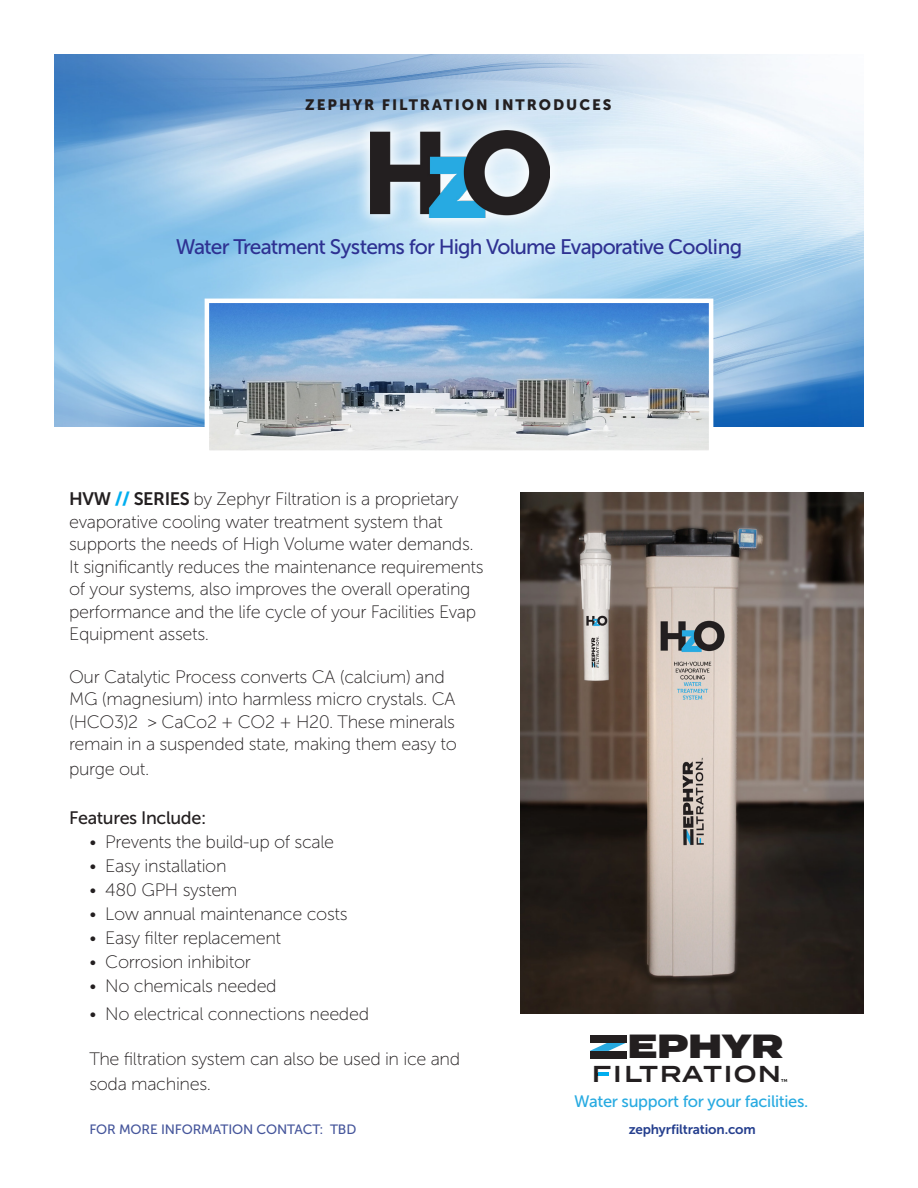
<style>
.page{position:relative;width:918px;height:1188px;background:#fff}
.page>*{position:absolute;margin:0;border:0;box-sizing:border-box;transform-origin:0 0}
.t1{font:900 33.45px "Termina";color:#231f20}
.t2{font:600 22.95px "Termina";letter-spacing:.075em;color:#231f20}
.t3{font:21px "Museo Sans 500";letter-spacing:-.04em;color:#2e3192}
.t4{font:18px/22.5px "Museo Sans 100";letter-spacing:-.02em;color:#231f20}
.t5{font:18px "Museo Sans 500";letter-spacing:-.02em;color:#231f20}
.t6{font:16.5px "Museo Sans 500";letter-spacing:-.02em;color:#27aae1}
.t7{font:15px "Museo Sans 900";letter-spacing:.13em;color:#231f20}
.t8{font:13.5px "Museo Sans 500";letter-spacing:-.01em;color:#45559b}
.t9{font:13.5px "Museo Sans 700";letter-spacing:-.01em;color:#253f8e}
.t10{font:4.2px "Museo Sans 700";color:#000}
.s1{font-family:"Museo Sans 700"}
.s2{font-family:"Museo Sans 900";color:#00aeef}
</style>
<div class="page">
<img style="left:54px;top:54px;width:810px;height:373px">
<svg style="left:598px;top:1072px;width:11px;height:3px"></svg>
<svg style="left:590px;top:1043px;width:36px;height:8px"></svg>
<div style="left:590px;top:1035px;width:36px;height:8px;background:#231f20"></div>
<div style="left:590px;top:1051px;width:36px;height:7px;background:#231f20"></div>
<img style="left:210px;top:304px;width:498px;height:146px">
<div style="left:205px;top:299px;width:508px;height:156px;border:4px solid #fff"></div>
<div style="left:354px;top:113px;width:212px;height:121px;background:#fff;opacity:.88"></div>
<img style="left:371px;top:130px;width:179px;height:88px">
<img style="left:521px;top:492px;width:343px;height:522px">
<p class="t7" style="left:305px;top:96px;width:308px">ZEPHYR FILTRATION INTRODUCES</p>
<p class="t3" style="left:176px;top:235px;width:568px">Water Treatment Systems for High Volume Evaporative Cooling</p>
<p class="t4" style="left:69px;top:488px;width:416px"><span class="s1">HVW</span> <span class="s2">//</span> <span class="s1">SERIES</span> by Zephyr Filtration is a proprietary evaporative cooling water treatment system that supports the needs of High Volume water demands.<br>It significantly reduces the maintenance requirements of your systems, also improves the overall operating performance and the life cycle of your Facilities Evap Equipment assets.</p>
<p class="t4" style="left:69px;top:666px;width:389px">Our Catalytic Process converts CA (calcium) and MG (magnesium) into harmless micro crystals. CA (HCO3)2 &gt; CaCo2 + CO2 + H20. These minerals remain in a suspended state, making them easy to</p>
<p class="t4" style="left:69px;top:758px;width:82px">purge out.</p>
<p class="t5" style="left:69px;top:808px;width:139px">Features Include:</p>
<p class="t4" style="left:89px;top:831px;width:246px">• Prevents the build-up of scale</p>
<p class="t4" style="left:89px;top:855px;width:139px">• Easy installation</p>
<p class="t4" style="left:89px;top:879px;width:150px">• 480 GPH system</p>
<p class="t4" style="left:89px;top:903px;width:260px">• Low annual maintenance costs</p>
<p class="t4" style="left:89px;top:927px;width:193px">• Easy filter replacement</p>
<p class="t4" style="left:89px;top:951px;width:163px">• Corrosion inhibitor</p>
<p class="t4" style="left:89px;top:975px;width:189px">• No chemicals needed</p>
<p class="t4" style="left:89px;top:1003px;width:281px">• No electrical connections needed</p>
<p class="t4" style="left:89px;top:1047px;width:372px;line-height:24.8px">The filtration system can also be used in ice and soda machines.</p>
<p class="t8" style="left:89px;top:1122px;width:268px">FOR MORE INFORMATION CONTACT: TBD</p>
<p class="t9" style="left:629px;top:1122px;width:129px">zephyrfiltration.com</p>
<p class="t1" style="left:628px;top:1022px;width:157px">EPHYR</p>
<p class="t2" style="left:592px;top:1056px;width:190px">FILTRATION</p>
<p class="t10" style="left:781px;top:1078px;width:8px">TM</p>
<p class="t6" style="left:574px;top:1093px;width:236px">Water support for your facilities.</p>
</div>
